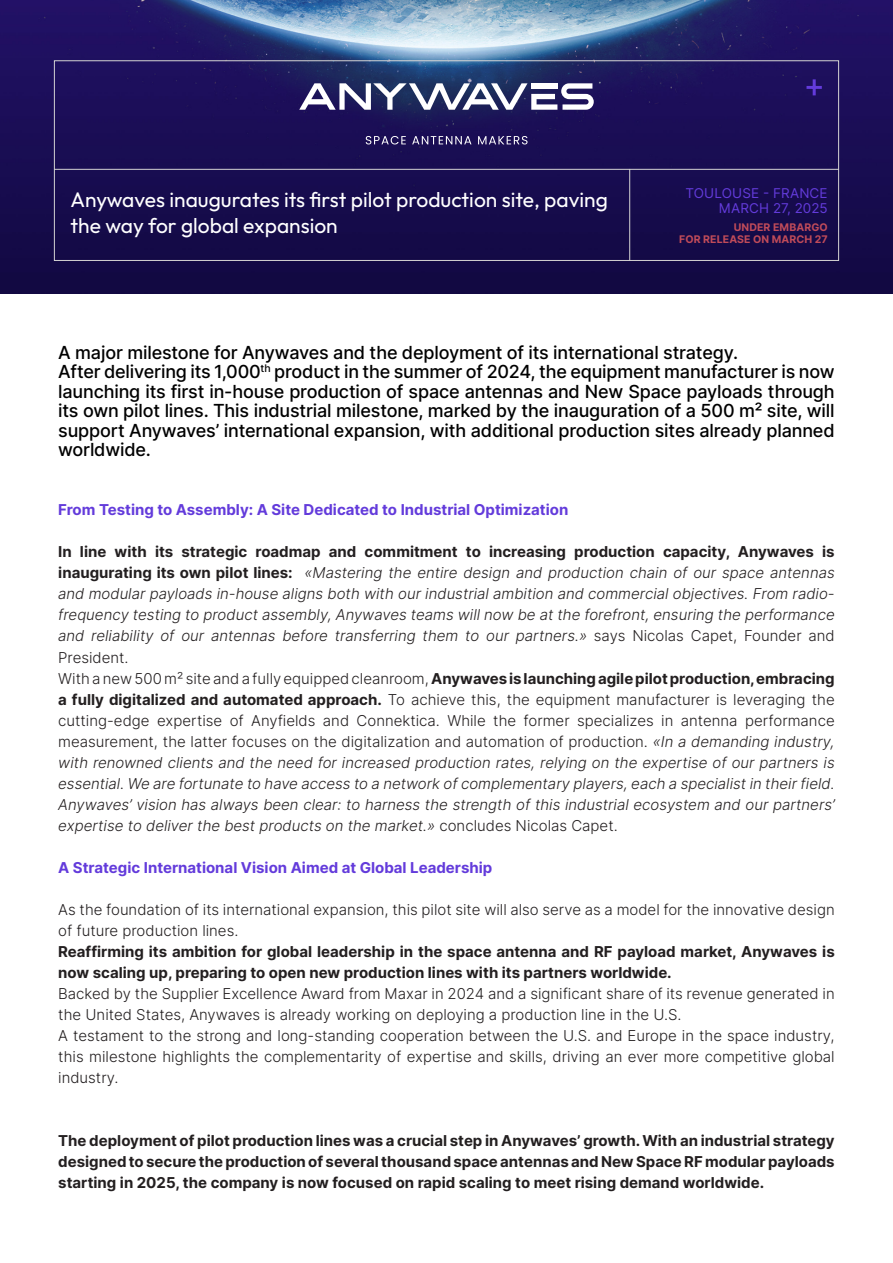
<style>
.page{position:relative;width:893px;height:1263px;background:#fff}
.page>*{position:absolute;margin:0;border:0;box-sizing:border-box;transform-origin:0 0}
.t1{font:21px/25.2px "Outfit";color:#fff}
.t2{font:500 18px/19.5px "Inter";letter-spacing:-.01em;color:#000;text-align:justify}
.t3{font:italic 300 15px/21px "Inter";color:#231f20;text-align:justify}
.t4{font:300 15px/21px "Inter";color:#231f20}
.t5{font:700 15px/21px "Inter";color:#231f20}
.t6{font:700 15px "Inter";color:#633bdb}
.t7{font:13.5px "Inter";letter-spacing:.01em;color:#633bdb}
.t8{font:700 10.5px "Inter";letter-spacing:.01em;color:#c04b59}
.s1{font-weight:700;font-style:normal}
.s2{font-style:normal}
</style>
<div class="page">
<img style="left:0;top:0;width:893px;height:294px">
<svg style="left:290px;top:54px;width:313px;height:65px;background:#455080"></svg>
<svg style="left:366px;top:136px;width:40px;height:8px"></svg>
<svg style="left:412px;top:136px;width:59px;height:8px"></svg>
<svg style="left:478px;top:136px;width:49px;height:8px"></svg>
<div style="left:54px;top:60px;width:785px;height:201px;border:1px solid #d4d3d3"></div>
<hr style="left:629px;top:169px;width:1px;height:92px;background:#d4d3d3">
<hr style="left:54px;top:169px;width:785px;height:1px;background:#d4d3d3">
<hr style="left:806px;top:86px;width:16px;height:3px;background:#633bdb">
<hr style="left:813px;top:79px;width:3px;height:16px;background:#633bdb">
<p class="t1" style="left:71px;top:188px;width:539px">Anywaves inaugurates its first pilot production site, paving the way for global expansion</p>
<p class="t7" style="left:685px;top:184px;width:144px">TOULOUSE - FRANCE</p>
<p class="t7" style="left:719px;top:199px;width:110px">MARCH 27, 2025</p>
<p class="t8" style="left:734px;top:220px;width:95px">UNDER EMBARGO</p>
<p class="t8" style="left:679px;top:232px;width:150px">FOR RELEASE ON MARCH 27</p>
<p class="t2" style="left:58px;top:342px;width:681px">A major milestone for Anywaves and the deployment of its international strategy.</p>
<p class="t2" style="left:58px;top:361px;width:778px">After delivering its 1,000<sup>th</sup> product in the summer of 2024, the equipment manufacturer is now launching its first in-house production of space antennas and New Space payloads through its own pilot lines. This industrial milestone, marked by the inauguration of a 500 m² site, will support Anywaves’ international expansion, with additional production sites already planned worldwide.</p>
<p class="t6" style="left:58px;top:499px;width:512px">From Testing to Assembly: A Site Dedicated to Industrial Optimization</p>
<p class="t3" style="left:58px;top:541px;width:778px"><span class="s1">In line with its strategic roadmap and commitment to increasing production capacity, Anywaves is inaugurating its own pilot lines:</span> «Mastering the entire design and production chain of our space antennas and modular payloads in-house aligns both with our industrial ambition and commercial objectives. From radio&shy;frequency testing to product assembly, Anywaves teams will now be at the forefront, ensuring the performance and reliability of our antennas before transferring them to our partners.» <span class="s2">says Nicolas Capet, Founder and President.</span></p>
<p class="t3" style="left:58px;top:667px;width:778px"><span class="s2">With a new 500 m² site and a fully equipped cleanroom,</span> <span class="s1">Anywaves is launching agile pilot production, embracing a fully digitalized and automated approach.</span> <span class="s2">To achieve this, the equipment manufacturer is leveraging the cutting-edge expertise of Anyfields and Connektica. While the former specializes in antenna performance measurement, the latter focuses on the digitalization and automation of production.</span> «In a demanding industry, with renowned clients and the need for increased production rates, relying on the expertise of our partners is essential. We are fortunate to have access to a network of complementary players, each a specialist in their field.<br>Anywaves’ vision has always been clear: to harness the strength of this industrial ecosystem and our partners’ expertise to deliver the best products on the market.» <span class="s2">concludes Nicolas Capet.</span></p>
<p class="t6" style="left:58px;top:856px;width:436px">A Strategic International Vision Aimed at Global Leadership</p>
<p class="t4" style="left:58px;top:898px;width:778px">As the foundation of its international expansion, this pilot site will also serve as a model for the innovative design of future production lines.</p>
<p class="t5" style="left:58px;top:940px;width:778px">Reaffirming its ambition for global leadership in the space antenna and RF payload market, Anywaves is now scaling up, preparing to open new production lines with its partners worldwide.</p>
<p class="t4" style="left:58px;top:982px;width:778px">Backed by the Supplier Excellence Award from Maxar in 2024 and a significant share of its revenue generated in the United States, Anywaves is already working on deploying a production line in the U.S.</p>
<p class="t4" style="left:58px;top:1024px;width:778px;text-align:justify">A testament to the strong and long-standing cooperation between the U.S. and Europe in the space industry, this milestone highlights the complementarity of expertise and skills, driving an ever more competitive global industry.</p>
<p class="t5" style="left:58px;top:1129px;width:778px;text-align:justify">The deployment of pilot production lines was a crucial step in Anywaves’ growth. With an industrial strategy designed to secure the production of several thousand space antennas and New Space RF modular payloads starting in 2025, the company is now focused on rapid scaling to meet rising demand worldwide.</p>
</div>
